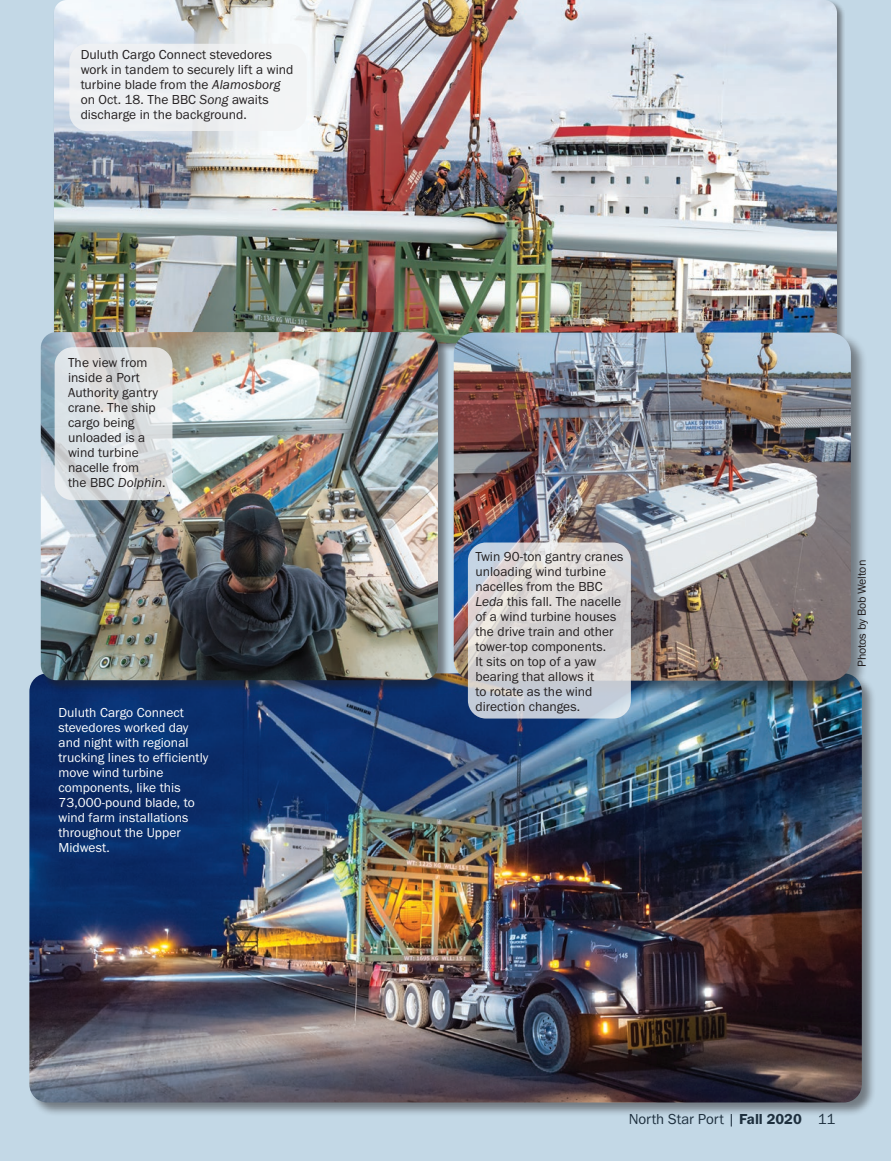
<style>
.page{position:relative;width:891px;height:1161px;background:#c3d8e6}
.page>*{position:absolute;margin:0;border:0;box-sizing:border-box;transform-origin:0 0}
.t1{font:15px "Franklin Gothic URW Boo";color:#231f20}
.bylines{font:13.5px/15px "Franklin Gothic URW Boo";letter-spacing:.005em;color:#231f20}
.bylines-2{font:13.5px/15px "Franklin Gothic URW Boo";letter-spacing:.005em;color:#fff}
.bylines-3{font:12px "Franklin Gothic URW Boo";letter-spacing:-.02em;color:#231f20}
.s1{font-family:"Franklin Gothic URW Boo Ita"}
.s2{font-family:"Franklin Gothic URW Dem"}
</style>
<div class="page">
<div style="left:29px;top:672px;width:847px;height:445px;background:#231f20;opacity:.5"></div>
<img style="left:29px;top:673px;width:833px;height:429px">
<img style="left:54px;top:0;width:783px;height:343px">
<div style="left:453px;top:332px;width:415px;height:365px;background:#231f20;opacity:.5"></div>
<img style="left:454px;top:333px;width:397px;height:348px">
<div style="left:40px;top:332px;width:410px;height:360px;background:#231f20;opacity:.5"></div>
<img style="left:41px;top:332px;width:397px;height:348px">
<div style="left:69px;top:44px;width:238px;height:87px;background:#f2f3f4;border-radius:18px"></div>
<svg style="left:468px;top:543px;width:163px;height:176px"></svg>
<svg style="left:55px;top:347px;width:117px;height:153px;background:#dcdfe1"></svg>
<p class="bylines" style="left:81px;top:47px;width:214px">Duluth Cargo Connect stevedores work in tandem to securely lift a wind turbine blade from the <span class="s1">Alamosborg </span>on Oct. 18. The BBC <span class="s1">Song</span> awaits</p>
<p class="bylines" style="left:81px;top:107px;width:168px">discharge in the background.</p>
<p class="bylines" style="left:68px;top:355px;width:81px">The view from</p>
<p class="bylines" style="left:68px;top:370px;width:74px">inside a Port</p>
<p class="bylines" style="left:68px;top:385px;width:92px">Authority gantry crane. The ship cargo being</p>
<p class="bylines" style="left:68px;top:430px;width:79px">unloaded is a wind turbine</p>
<p class="bylines" style="left:68px;top:460px;width:73px">nacelle from</p>
<p class="bylines" style="left:68px;top:475px;width:99px">the BBC <span class="s1">Dolphin</span>.</p>
<p class="bylines-2" style="left:58px;top:705px;width:127px">Duluth Cargo Connect</p>
<p class="bylines-2" style="left:58px;top:720px;width:132px">stevedores worked day</p>
<p class="bylines-2" style="left:58px;top:735px;width:132px">and night with regional</p>
<p class="bylines-2" style="left:58px;top:750px;width:152px">trucking lines to efficiently move wind turbine</p>
<p class="bylines-2" style="left:58px;top:780px;width:138px">components, like this<br>73,000-pound blade, to</p>
<p class="bylines-2" style="left:58px;top:810px;width:131px">wind farm installations</p>
<p class="bylines-2" style="left:58px;top:825px;width:124px">throughout the Upper</p>
<p class="bylines-2" style="left:58px;top:840px;width:53px">Midwest.</p>
<p class="bylines" style="left:475px;top:548px;width:150px">Twin 90-ton gantry cranes unloading wind turbine</p>
<p class="bylines" style="left:475px;top:578px;width:129px">nacelles from the BBC</p>
<p class="bylines" style="left:475px;top:593px;width:147px"><span class="s1">Leda</span> this fall. The nacelle</p>
<p class="bylines" style="left:475px;top:608px;width:142px">of a wind turbine houses</p>
<p class="bylines" style="left:475px;top:623px;width:140px">the drive train and other</p>
<p class="bylines" style="left:475px;top:638px;width:132px">tower-top components.</p>
<p class="bylines" style="left:475px;top:653px;width:122px">It sits on top of a yaw</p>
<p class="bylines" style="left:475px;top:668px;width:121px">bearing that allows it</p>
<p class="bylines" style="left:475px;top:683px;width:119px">to rotate as the wind</p>
<p class="bylines" style="left:475px;top:698px;width:106px">direction changes.</p>
<p class="bylines-3" style="left:854px;top:667px;width:109px;rotate:-90deg">Photos by Bob Welton</p>
<p class="t1" style="left:629px;top:1110px;width:208px">North Star Port | <span class="s2">Fall 2020</span> 11</p>
</div>
